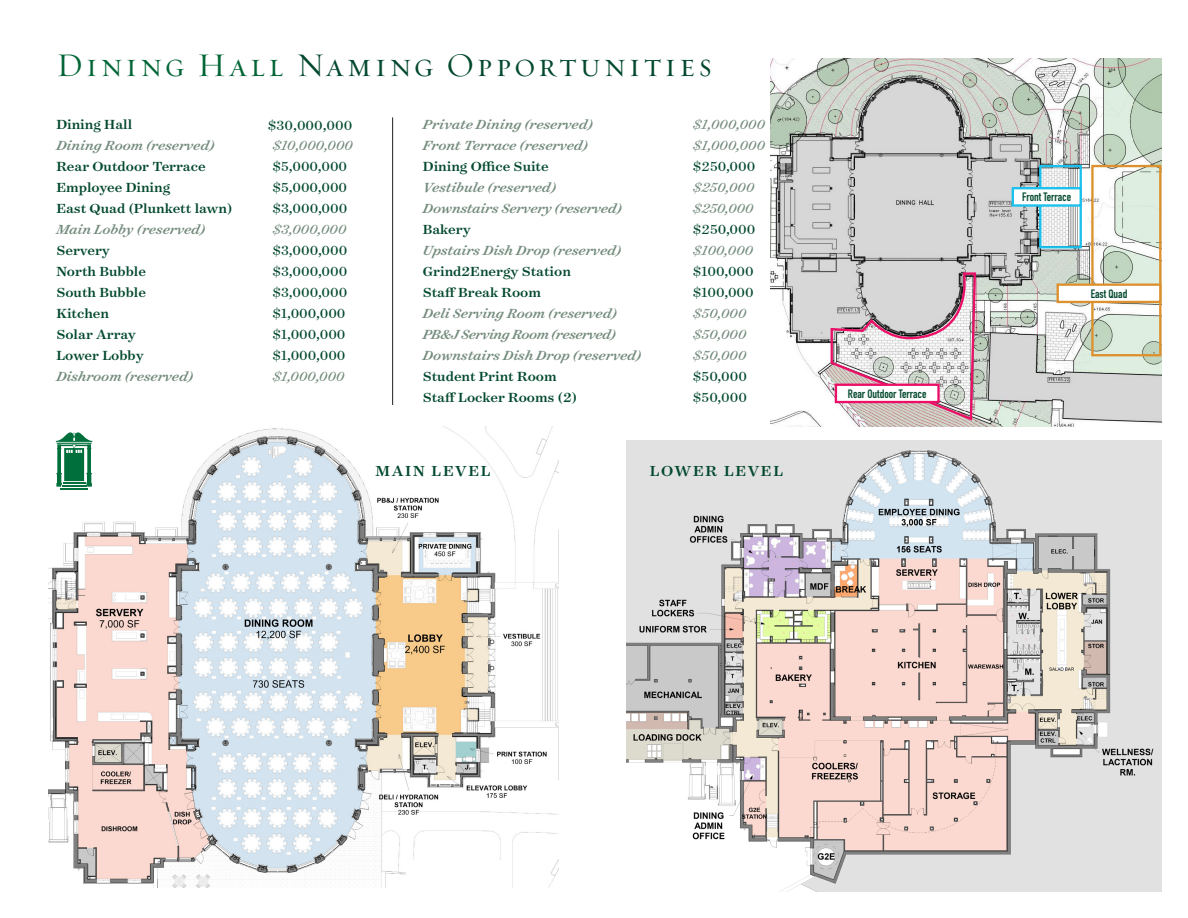
<style>
.page{position:relative;width:1188px;height:918px;background:#fff}
.page>*{position:absolute;margin:0;border:0;box-sizing:border-box;transform-origin:0 0}
.t1{font:33.6px "Requiem Display HTF Small Caps";letter-spacing:.09em;color:#03492e}
.t2{font:500 16.5px "Surveyor Text";letter-spacing:.1em;color:#03492e}
.t3{font:italic 500 15px "Surveyor Text";letter-spacing:-.01em;color:#738b7c}
.t4{font:500 15px "Surveyor Text";color:#03492e}
.t5{font:15px "Surveyor Text";color:#03492e}
.t6{font:italic 15px "Surveyor Text";color:#738b7c}
.t7{font:italic 500 15px "Surveyor Text";letter-spacing:-.035em;color:#738b7c}
.t8{font:700 12px "DIN Condensed";color:#03492e}
.s1{color:#006536}
</style>
<div class="page">
<img style="left:627px;top:441px;width:534px;height:451px">
<img style="left:49px;top:427px;width:509px;height:461px">
<div style="left:42px;top:410px;width:86px;height:99px;background:#fff"></div>
<hr style="left:61px;top:488px;width:27px;height:2px;background:#006f3c">
<svg style="left:56px;top:432px;width:37px;height:55px"></svg>
<div style="left:406px;top:860px;width:103px;height:37px;background:#fff"></div>
<img style="left:771px;top:58px;width:390px;height:369px">
<svg style="left:829px;top:271px;width:148px;height:151px;background:#d0c2c6"></svg>
<div style="left:1039px;top:165px;width:43px;height:83px;border:2px solid #1ac1ed"></div>
<hr style="left:392px;top:117px;width:1px;height:288px;background:#231f20">
<div style="left:1091px;top:165px;width:70px;height:191px;border:2px solid #dd912e"></div>
<div style="left:836px;top:385px;width:103px;height:17px;background:#fff"></div>
<div style="left:835px;top:384px;width:105px;height:19px;border:2px solid #ec0f67"></div>
<div style="left:1058px;top:285px;width:102px;height:17px;background:#fff"></div>
<div style="left:1057px;top:283px;width:104px;height:20px;border:2px solid #dd912e"></div>
<div style="left:1013px;top:188px;width:68px;height:17px;background:#fff"></div>
<div style="left:1012px;top:187px;width:70px;height:20px;border:2px solid #1ac1ed"></div>
<p class="t1" style="left:56px;top:45px;width:657px"><span class="s1">Dining Hall</span> Naming Opportunities</p>
<p class="t4" style="left:56px;top:115px;width:78px">Dining Hall</p>
<p class="t5" style="left:268px;top:116px;width:86px">$30,000,000</p>
<p class="t3" style="left:56px;top:136px;width:160px">Dining Room (reserved)</p>
<p class="t6" style="left:272px;top:136px;width:82px">$10,000,000</p>
<p class="t4" style="left:56px;top:157px;width:151px">Rear Outdoor Terrace</p>
<p class="t5" style="left:272px;top:157px;width:76px">$5,000,000</p>
<p class="t4" style="left:56px;top:178px;width:115px">Employee Dining</p>
<p class="t5" style="left:272px;top:178px;width:76px">$5,000,000</p>
<p class="t4" style="left:56px;top:199px;width:177px">East Quad (Plunkett lawn)</p>
<p class="t5" style="left:272px;top:199px;width:76px">$3,000,000</p>
<p class="t3" style="left:56px;top:220px;width:150px">Main Lobby (reserved)</p>
<p class="t6" style="left:272px;top:220px;width:75px">$3,000,000</p>
<p class="t4" style="left:56px;top:241px;width:55px">Servery</p>
<p class="t5" style="left:272px;top:241px;width:76px">$3,000,000</p>
<p class="t4" style="left:56px;top:262px;width:91px">North Bubble</p>
<p class="t5" style="left:272px;top:262px;width:76px">$3,000,000</p>
<p class="t4" style="left:56px;top:283px;width:91px">South Bubble</p>
<p class="t5" style="left:272px;top:283px;width:76px">$3,000,000</p>
<p class="t4" style="left:56px;top:304px;width:54px">Kitchen</p>
<p class="t5" style="left:272px;top:304px;width:75px">$1,000,000</p>
<p class="t4" style="left:56px;top:325px;width:81px">Solar Array</p>
<p class="t5" style="left:272px;top:325px;width:75px">$1,000,000</p>
<p class="t4" style="left:56px;top:346px;width:89px">Lower Lobby</p>
<p class="t5" style="left:272px;top:346px;width:75px">$1,000,000</p>
<p class="t3" style="left:56px;top:367px;width:138px">Dishroom (reserved)</p>
<p class="t6" style="left:272px;top:367px;width:74px">$1,000,000</p>
<p class="t3" style="left:423px;top:115px;width:171px">Private Dining (reserved)</p>
<p class="t6" style="left:693px;top:115px;width:74px">$1,000,000</p>
<p class="t3" style="left:423px;top:136px;width:166px">Front Terrace (reserved)</p>
<p class="t6" style="left:693px;top:136px;width:74px">$1,000,000</p>
<p class="t4" style="left:423px;top:157px;width:127px">Dining Office Suite</p>
<p class="t5" style="left:693px;top:157px;width:64px">$250,000</p>
<p class="t3" style="left:423px;top:178px;width:135px">Vestibule (reserved)</p>
<p class="t6" style="left:693px;top:178px;width:63px">$250,000</p>
<p class="t3" style="left:423px;top:199px;width:200px">Downstairs Servery (reserved)</p>
<p class="t6" style="left:693px;top:199px;width:62px">$250,000</p>
<p class="t4" style="left:423px;top:220px;width:49px">Bakery</p>
<p class="t5" style="left:693px;top:220px;width:64px">$250,000</p>
<p class="t3" style="left:423px;top:241px;width:200px">Upstairs Dish Drop (reserved)</p>
<p class="t6" style="left:693px;top:241px;width:62px">$100,000</p>
<p class="t4" style="left:423px;top:262px;width:150px">Grind2Energy Station</p>
<p class="t5" style="left:693px;top:262px;width:62px">$100,000</p>
<p class="t4" style="left:423px;top:283px;width:120px">Staff Break Room</p>
<p class="t5" style="left:693px;top:283px;width:62px">$100,000</p>
<p class="t3" style="left:423px;top:304px;width:195px">Deli Serving Room (reserved)</p>
<p class="t6" style="left:693px;top:304px;width:55px">$50,000</p>
<p class="t7" style="left:423px;top:325px;width:194px">PB&amp;J Serving Room (reserved)</p>
<p class="t6" style="left:693px;top:325px;width:55px">$50,000</p>
<p class="t3" style="left:423px;top:346px;width:220px">Downstairs Dish Drop (reserved)</p>
<p class="t6" style="left:693px;top:346px;width:55px">$50,000</p>
<p class="t4" style="left:423px;top:367px;width:135px">Student Print Room</p>
<p class="t5" style="left:693px;top:367px;width:56px">$50,000</p>
<p class="t4" style="left:423px;top:388px;width:156px">Staff Locker Rooms (2)</p>
<p class="t5" style="left:693px;top:388px;width:56px">$50,000</p>
<p class="t2" style="left:376px;top:460px;width:117px">MAIN LEVEL</p>
<p class="t2" style="left:650px;top:460px;width:135px">LOWER LEVEL</p>
<p class="t8" style="left:848px;top:385px;width:80px">Rear Outdoor Terrace</p>
<p class="t8" style="left:1022px;top:189px;width:50px">Front Terrace</p>
<p class="t8" style="left:1091px;top:285px;width:38px">East Quad</p>
</div>
